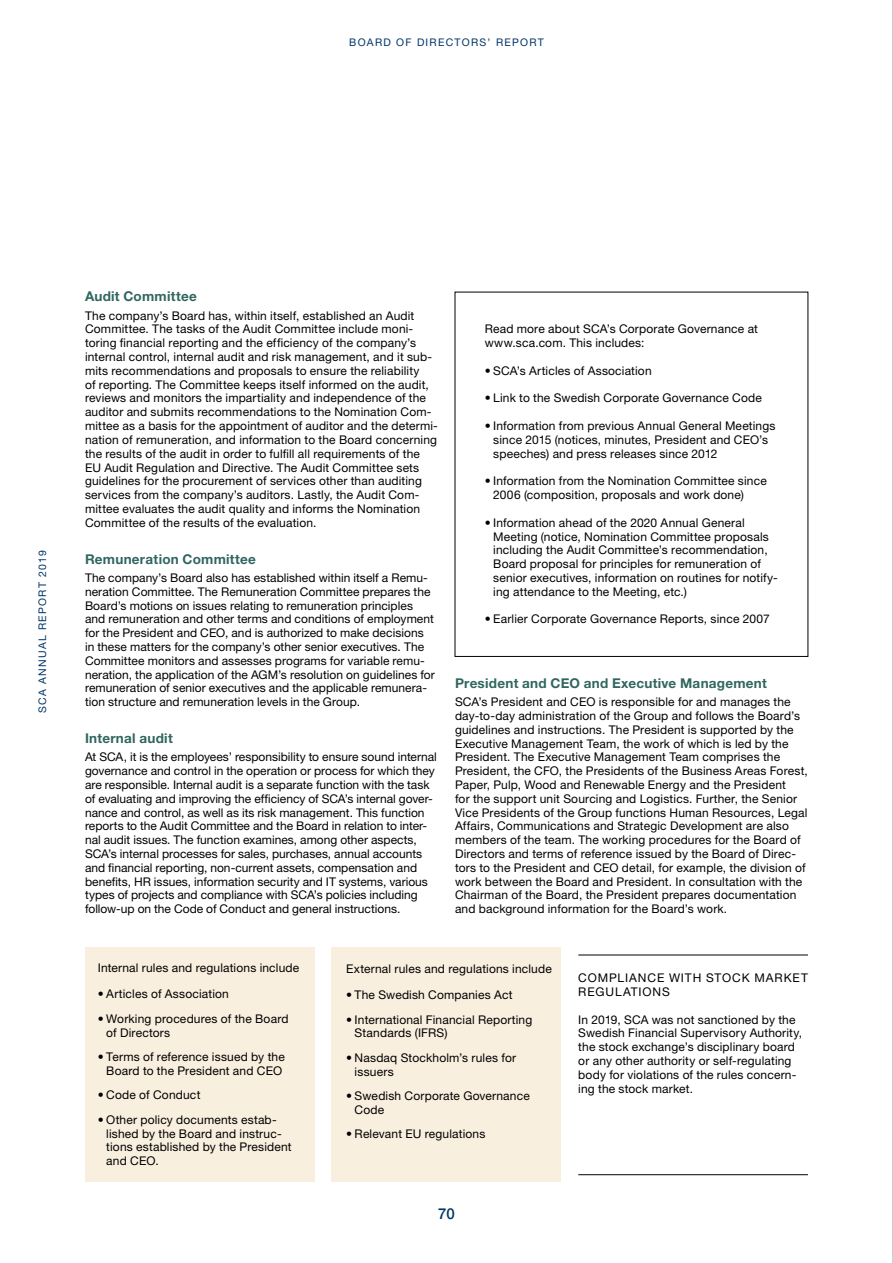
<style>
.page{position:relative;width:893px;height:1263px;background:#fff}
.page>*{position:absolute;margin:0;border:0;box-sizing:border-box;transform-origin:0 0}
.t1{font:500 15px "Helvetica Neue";color:#003568}
.t2{font:700 13.5px "Helvetica Neue LT Std";letter-spacing:.02em;color:#316660}
.t3{font:12px/13.8px "Helvetica Neue LT Std";letter-spacing:.01em;color:#000}
.t4{font:12px/13.8px "Helvetica Neue LT Std";letter-spacing:.075em;color:#000}
.t5{font:10.5px "Helvetica Neue LT Std";letter-spacing:.12em;color:#003568}
</style>
<div class="page">
<hr style="left:892px;top:0;width:1px;height:1263px;background:#9f9f9f">
<div style="left:85px;top:947px;width:230px;height:234px;background:#f9efdf"></div>
<div style="left:332px;top:947px;width:229px;height:234px;background:#f9efdf"></div>
<hr style="left:578px;top:955px;width:230px;height:1px;background:#000">
<hr style="left:578px;top:1174px;width:230px;height:1px;background:#000">
<p class="t5" style="left:349px;top:36px;width:196px">BOARD OF DIRECTORS’ REPORT</p>
<p class="t5" style="left:36px;top:713px;width:165px;rotate:-90deg">SCA ANNUAL REPORT 2019</p>
<p class="t2" style="left:85px;top:288px;width:113px">Audit Committee</p>
<p class="t3" style="left:85px;top:308px;width:354px">The company’s Board has, within itself, established an Audit Committee. The tasks of the Audit Committee include moni&shy;toring financial reporting and the efficiency of the company’s internal control, internal audit and risk management, and it sub&shy;mits recommendations and proposals to ensure the reliability<br>of reporting. The Committee keeps itself informed on the audit, reviews and monitors the impartiality and independence of the auditor and submits recommendations to the Nomination Com&shy;mittee as a basis for the appointment of auditor and the determi&shy;nation of remuneration, and information to the Board concerning the results of the audit in order to fulfill all requirements of the EU Audit Regulation and Directive. The Audit Committee sets guidelines for the procurement of services other than auditing services from the company’s auditors. Lastly, the Audit Com&shy;mittee evaluates the audit quality and informs the Nomination Committee of the results of the evaluation.</p>
<p class="t2" style="left:85px;top:550px;width:172px">Remuneration Committee</p>
<p class="t3" style="left:85px;top:571px;width:351px">The company’s Board also has established within itself a Remu&shy;neration Committee. The Remuneration Committee prepares the Board’s motions on issues relating to remuneration principles and remuneration and other terms and conditions of employment for the President and CEO, and is authorized to make decisions in these matters for the company’s other senior executives. The Committee monitors and assesses programs for variable remu&shy;neration, the application of the AGM’s resolution on guidelines for remuneration of senior executives and the applicable remunera&shy;tion structure and remuneration levels in the Group.</p>
<p class="t2" style="left:85px;top:730px;width:89px">Internal audit</p>
<p class="t3" style="left:85px;top:750px;width:353px">At SCA, it is the employees’ responsibility to ensure sound internal governance and control in the operation or process for which they are responsible. Internal audit is a separate function with the task of evaluating and improving the efficiency of SCA’s internal gover&shy;nance and control, as well as its risk management. This function reports to the Audit Committee and the Board in relation to inter&shy;nal audit issues. The function examines, among other aspects, SCA’s internal processes for sales, purchases, annual accounts and financial reporting, non-current assets, compensation and benefits, HR issues, information security and IT systems, various types of projects and compliance with SCA’s policies including follow-up on the Code of Conduct and general instructions.</p>
<p class="t3" style="left:485px;top:322px;width:275px">Read more about SCA’s Corporate Governance at www.sca.com. This includes:</p>
<p class="t3" style="left:485px;top:364px;width:168px">• SCA’s Articles of Association</p>
<p class="t3" style="left:485px;top:391px;width:279px">• Link to the Swedish Corporate Governance Code</p>
<p class="t3" style="left:493px;top:419px;width:284px;text-indent:-9px">• Information from previous Annual General Meetings since 2015 (notices, minutes, President and CEO’s speeches) and press releases since 2012</p>
<p class="t3" style="left:493px;top:474px;width:275px;text-indent:-9px">• Information from the Nomination Committee since<br>2006 (composition, proposals and work done)</p>
<p class="t3" style="left:493px;top:515px;width:286px;text-indent:-9px">• Information ahead of the 2020 Annual General Meeting (notice, Nomination Committee proposals including the Audit Committee’s recommendation, Board proposal for principles for remuneration of senior executives, information on routines for notify&shy;ing attendance to the Meeting, etc.)</p>
<p class="t3" style="left:485px;top:612px;width:286px">• Earlier Corporate Governance Reports, since 2007</p>
<p class="t2" style="left:455px;top:675px;width:313px">President and CEO and Executive Management</p>
<p class="t3" style="left:455px;top:695px;width:354px">SCA’s President and CEO is responsible for and manages the day-to-day administration of the Group and follows the Board’s guidelines and instructions. The President is supported by the Executive Management Team, the work of which is led by the President. The Executive Management Team comprises the President, the CFO, the Presidents of the Business Areas Forest, Paper, Pulp, Wood and Renewable Energy and the President<br>for the support unit Sourcing and Logistics. Further, the Senior Vice Presidents of the Group functions Human Resources, Legal Affairs, Communications and Strategic Development are also members of the team. The working procedures for the Board of Directors and terms of reference issued by the Board of Direc&shy;tors to the President and CEO detail, for example, the division of work between the Board and President. In consultation with the Chairman of the Board, the President prepares documentation and background information for the Board’s work.</p>
<p class="t3" style="left:98px;top:960px;width:203px">Internal rules and regulations include</p>
<p class="t3" style="left:98px;top:987px;width:133px">• Articles of Association</p>
<p class="t3" style="left:106px;top:1011px;width:184px;text-indent:-9px">• Working procedures of the Board of Directors</p>
<p class="t3" style="left:98px;top:1050px;width:188px;text-align:center">• Terms of reference issued by the<br>Board to the President and CEO</p>
<p class="t3" style="left:98px;top:1088px;width:104px">• Code of Conduct</p>
<p class="t3" style="left:106px;top:1112px;width:187px;text-indent:-9px">• Other policy documents estab&shy;lished by the Board and instruc&shy;tions established by the President and CEO.</p>
<p class="t3" style="left:346px;top:961px;width:207px">External rules and regulations include</p>
<p class="t3" style="left:346px;top:988px;width:168px">• The Swedish Companies Act</p>
<p class="t3" style="left:355px;top:1012px;width:179px;text-indent:-9px">• International Financial Reporting<br>Standards (IFRS)</p>
<p class="t3" style="left:355px;top:1050px;width:163px;text-indent:-9px">• Nasdaq Stockholm’s rules for issuers</p>
<p class="t3" style="left:355px;top:1089px;width:177px;text-indent:-9px">• Swedish Corporate Governance<br>Code</p>
<p class="t3" style="left:346px;top:1127px;width:141px">• Relevant EU regulations</p>
<p class="t4" style="left:578px;top:971px;width:231px">COMPLIANCE WITH STOCK MARKET<br>REGULATIONS</p>
<p class="t3" style="left:578px;top:1012px;width:225px">In 2019, SCA was not sanctioned by the Swedish Financial Supervisory Authority, the stock exchange’s disciplinary board or any other authority or self-regulating body for violations of the rules concern&shy;ing the stock market.</p>
<p class="t1" style="left:438px;top:1202px;width:18px">70</p>
</div>
